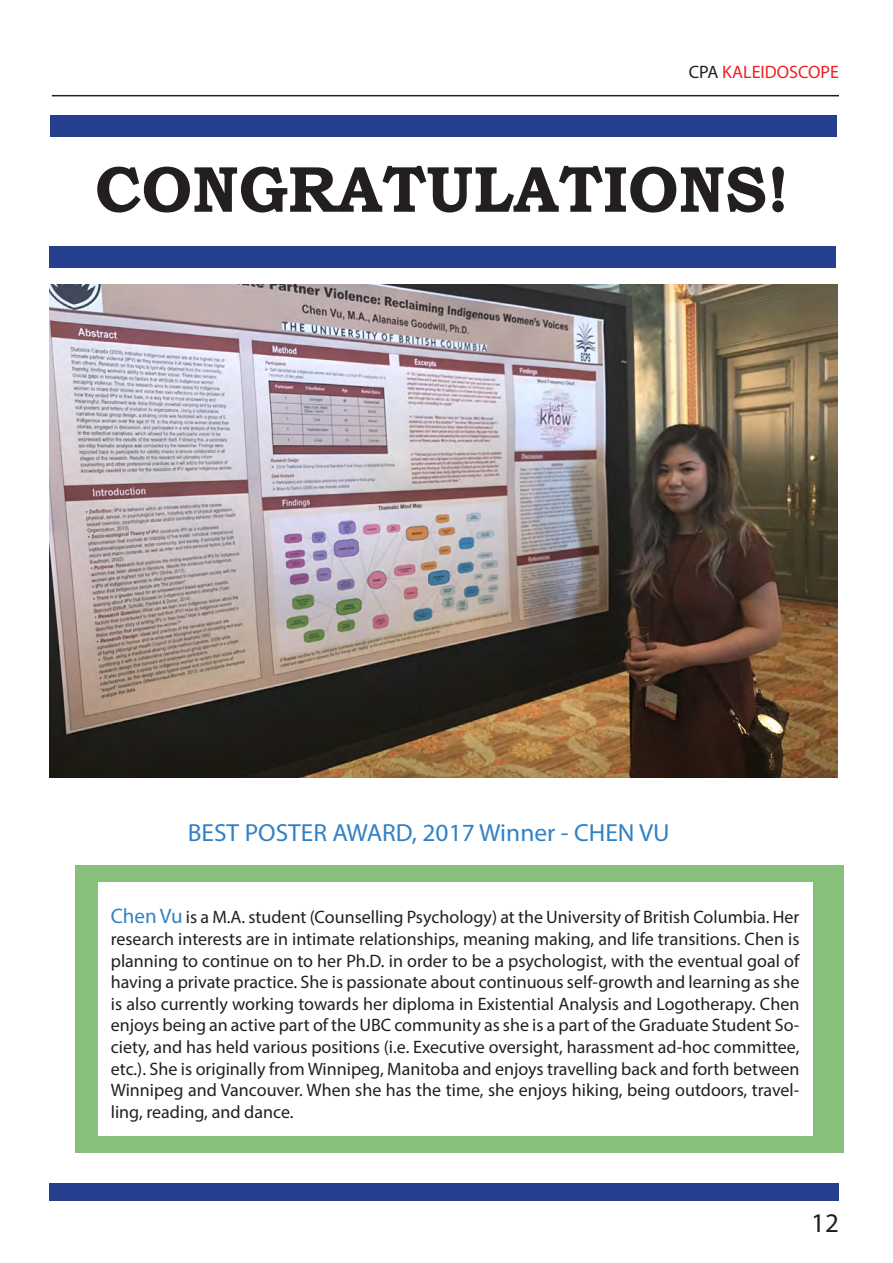
<style>
.page{position:relative;width:893px;height:1263px;background:#fff}
.page>*{position:absolute;margin:0;border:0;box-sizing:border-box;transform-origin:0 0}
.t1{font:700 65.1px "Bookman Old Style";color:#231f20}
.t2{font:27px "Myriad Pro";color:#231f20}
.t3{font:24.75px "Myriad Pro";color:#3281c4}
.t4{font:18px/21.6px "Myriad Pro";color:#231f20;text-align:justify}
.t5{font:18px "Myriad Pro";color:#ee2123}
.s1{color:#231f20}
.s2{font-size:21px;color:#3281c4}
</style>
<div class="page">
<hr style="left:52px;top:95px;width:787px;height:1px;background:#231f20">
<div style="left:49px;top:1183px;width:789px;height:17px;background:#253f8e"></div>
<div style="left:49px;top:246px;width:786px;height:22px;background:#253f8e"></div>
<img style="left:50px;top:285px;width:788px;height:492px">
<div style="left:51px;top:115px;width:786px;height:22px;background:#253f8e"></div>
<div style="left:75px;top:865px;width:769px;height:287px;background:#86c07a"></div>
<div style="left:98px;top:882px;width:714px;height:254px;background:#fff"></div>
<p class="t5" style="left:689px;top:61px;width:152px"><span class="s1">CPA</span> KALEIDOSCOPE</p>
<p class="t1" style="left:95px;top:142px;width:696px">CONGRATULATIONS!</p>
<p class="t3" style="left:188px;top:817px;width:483px">BEST POSTER AWARD, 2017 Winner - CHEN VU</p>
<p class="t4" style="left:111px;top:906px;width:690px"><span class="s2">Chen Vu</span> is a M.A. student (Counselling Psychology) at the University of British Columbia. Her research interests are in intimate relationships, meaning making, and life transitions. Chen is planning to continue on to her Ph.D. in order to be a psychologist, with the eventual goal of having a private practice. She is passionate about continuous self-growth and learning as she is also currently working towards her diploma in Existential Analysis and Logotherapy. Chen enjoys being an active part of the UBC community as she is a part of the Graduate Student So&shy;ciety, and has held various positions (i.e. Executive oversight, harassment ad-hoc committee, etc.). She is originally from Winnipeg, Manitoba and enjoys travelling back and forth between Winnipeg and Vancouver. When she has the time, she enjoys hiking, being outdoors, travel&shy;ling, reading, and dance.</p>
<p class="t2" style="left:811px;top:1206px;width:29px">12</p>
</div>
